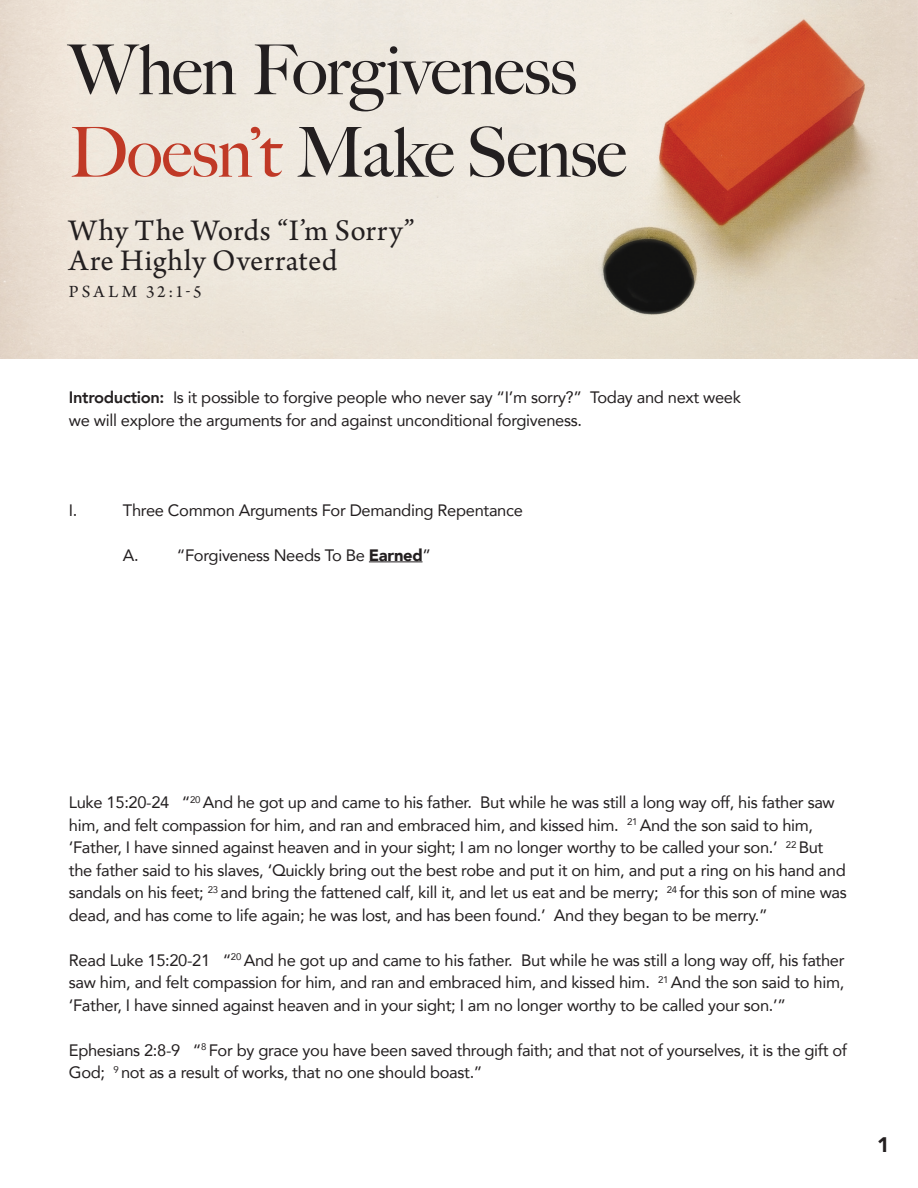
<style>
.page{position:relative;width:918px;height:1188px;background:#fff}
.page>*{position:absolute;margin:0;border:0;box-sizing:border-box;transform-origin:0 0}
.t1{font:500 69px "Big Caslon";letter-spacing:-.015em;color:#231f20}
.t2{font:31.5px "Arno Pro";letter-spacing:.01em;color:#231f20}
.t3{font:900 21px "Avenir";color:#231f20}
.t4{font:18px "Arno Pro";letter-spacing:.175em;color:#231f20}
.t5{font:16.5px/22.5px "Avenir";letter-spacing:-.02em;color:#231f20}
.s1{color:#c03926}
.s2{font-weight:800}
.s3{font-weight:900}
</style>
<div class="page">
<hr style="left:369px;top:561px;width:54px;height:1px;background:#231f20">
<img style="left:0;top:0;width:918px;height:358px">
<p class="t1" style="left:69px;top:30px;width:509px">When Forgiveness</p>
<p class="t1" style="left:69px;top:112px;width:559px"><span class="s1">Doesn’t</span> Make Sense</p>
<p class="t2" style="left:69px;top:213px;width:347px">Why The Words “I’m Sorry”</p>
<p class="t2" style="left:69px;top:243px;width:270px">Are Highly Overrated</p>
<p class="t4" style="left:69px;top:282px;width:134px">PSALM 32:1-5</p>
<p class="t5" style="left:69px;top:386px;width:674px"><span class="s2">Introduction:</span> Is it possible to forgive people who never say “I’m sorry?” Today and next week</p>
<p class="t5" style="left:69px;top:408px;width:515px">we will explore the arguments for and against unconditional forgiveness.</p>
<p class="t5" style="left:69px;top:498px;width:10px">I.</p>
<p class="t5" style="left:123px;top:498px;width:402px">Three Common Arguments For Demanding Repentance</p>
<p class="t5" style="left:123px;top:543px;width:310px">A. “Forgiveness Needs To Be <span class="s3">Earned</span>”</p>
<p class="t5" style="left:69px;top:791px;width:780px">Luke 15:20-24 “<sup>20</sup> And he got up and came to his father. But while he was still a long way off, his father saw him, and felt compassion for him, and ran and embraced him, and kissed him. <sup>21</sup> And the son said to him, ‘Father, I have sinned against heaven and in your sight; I am no longer worthy to be called your son.’ <sup>22</sup> But the father said to his slaves, ‘Quickly bring out the best robe and put it on him, and put a ring on his hand and sandals on his feet; <sup>23</sup> and bring the fattened calf, kill it, and let us eat and be merry; <sup>24</sup> for this son of mine was dead, and has come to life again; he was lost, and has been found.’ And they began to be merry.”</p>
<p class="t5" style="left:69px;top:948px;width:777px;text-align:justify">Read Luke 15:20-21 “<sup>20</sup> And he got up and came to his father. But while he was still a long way off, his father saw him, and felt compassion for him, and ran and embraced him, and kissed him. <sup>21</sup> And the son said to him, ‘Father, I have sinned against heaven and in your sight; I am no longer worthy to be called your son.’”</p>
<p class="t5" style="left:69px;top:1038px;width:780px">Ephesians 2:8-9 “<sup>8</sup> For by grace you have been saved through faith; and that not of yourselves, it is the gift of<br>God; <sup>9</sup> not as a result of works, that no one should boast.”</p>
<p class="t3" style="left:877px;top:1126px;width:14px">1</p>
</div>
